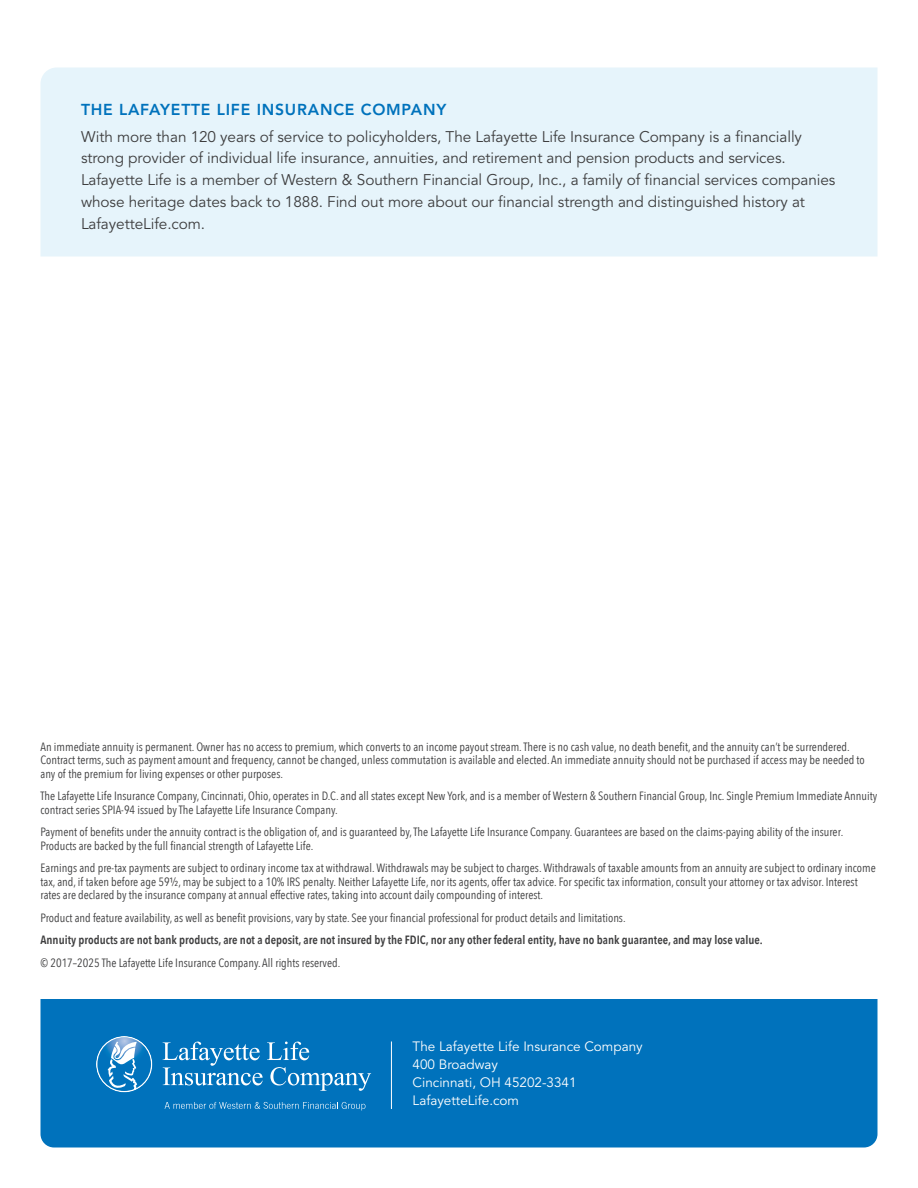
<style>
.page{position:relative;width:918px;height:1188px;background:#fff}
.page>*{position:absolute;margin:0;border:0;box-sizing:border-box;transform-origin:0 0}
.HEADS_-_CAPS_heavy_10_5_14{font:800 15.75px "Avenir LT Std";letter-spacing:.05em;color:#0072bc}
.t1{font:15.3px/21.8px "Avenir LT Std";letter-spacing:-.005em;color:#3e3e3f}
.t2{font:13.5px/18px "Avenir LT Std";color:#fff}
.MC_disclosure{font:condensed 12px/13.5px "Avenir Next LT Pro";color:#3e3e3f}
.MC_disclosure-2{font:600 condensed 12px "Avenir Next LT Pro";color:#3e3e3f}
</style>
<div class="page">
<div style="left:40px;top:68px;width:838px;height:188px;background:#e6f4fb"></div>
<div style="left:40px;top:999px;width:838px;height:149px;background:#0072bc"></div>
<svg style="left:165px;top:1102px;width:200px;height:8px;background:#2b89c7"></svg>
<svg style="left:163px;top:1042px;width:208px;height:49px;background:#2988c6"></svg>
<svg style="left:94px;top:1035px;width:60px;height:59px;background:#3c92cb"></svg>
<hr style="left:391px;top:1041px;width:1px;height:68px;background:#fff">
<p class="HEADS_-_CAPS_heavy_10_5_14" style="left:81px;top:100px;width:367px">THE LAFAYETTE LIFE INSURANCE COMPANY</p>
<p class="t1" style="left:81px;top:126px;width:756px">With more than 120 years of service to policyholders, The Lafayette Life Insurance Company is a financially strong provider of individual life insurance, annuities, and retirement and pension products and services.<br>Lafayette Life is a member of Western &amp; Southern Financial Group, Inc., a family of financial services companies whose heritage dates back to 1888. Find out more about our financial strength and distinguished history at LafayetteLife.com.</p>
<p class="MC_disclosure" style="left:40px;top:740px;width:826px">An immediate annuity is permanent. Owner has no access to premium, which converts to an income payout stream.There is no cash value, no death benefit, and the annuity can’t be surrendered.<br>Contract terms, such as payment amount and frequency, cannot be changed, unless commutation is available and elected. An immediate annuity should not be purchased if access may be needed to any of the premium for living expenses or other purposes.</p>
<p class="MC_disclosure" style="left:40px;top:789px;width:838px">The Lafayette Life Insurance Company, Cincinnati, Ohio, operates in D.C. and all states except New York, and is a member of Western &amp; Southern Financial Group, Inc. Single Premium Immediate Annuity contract series SPIA-94 issued by The Lafayette Life Insurance Company.</p>
<p class="MC_disclosure" style="left:40px;top:825px;width:804px">Payment of benefits under the annuity contract is the obligation of, and is guaranteed by,The Lafayette Life Insurance Company. Guarantees are based on the claims-paying ability of the insurer.<br>Products are backed by the full financial strength of Lafayette Life.</p>
<p class="MC_disclosure" style="left:40px;top:861px;width:837px">Earnings and pre-tax payments are subject to ordinary income tax at withdrawal.Withdrawals may be subject to charges.Withdrawals of taxable amounts from an annuity are subject to ordinary income tax, and, if taken before age 59½, may be subject to a 10% IRS penalty. Neither Lafayette Life, nor its agents, offer tax advice. For specific tax information, consult your attorney or tax advisor. Interest rates are declared by the insurance company at annual effective rates, taking into account daily compounding of interest.</p>
<p class="MC_disclosure" style="left:40px;top:911px;width:587px">Product and feature availability, as well as benefit provisions, vary by state. See your financial professional for product details and limitations.</p>
<p class="MC_disclosure-2" style="left:40px;top:933px;width:724px">Annuity products are not bank products, are not a deposit, are not insured by the FDIC, nor any other federal entity, have no bank guarantee, and may lose value.</p>
<p class="MC_disclosure" style="left:40px;top:956px;width:301px">© 2017–2025 The Lafayette Life Insurance Company. All rights reserved.</p>
<p class="t2" style="left:413px;top:1038px;width:232px">The Lafayette Life Insurance Company</p>
<p class="t2" style="left:413px;top:1056px;width:166px">400 Broadway<br>Cincinnati, OH 45202-3341</p>
<p class="t2" style="left:413px;top:1092px;width:108px">LafayetteLife.com</p>
</div>
